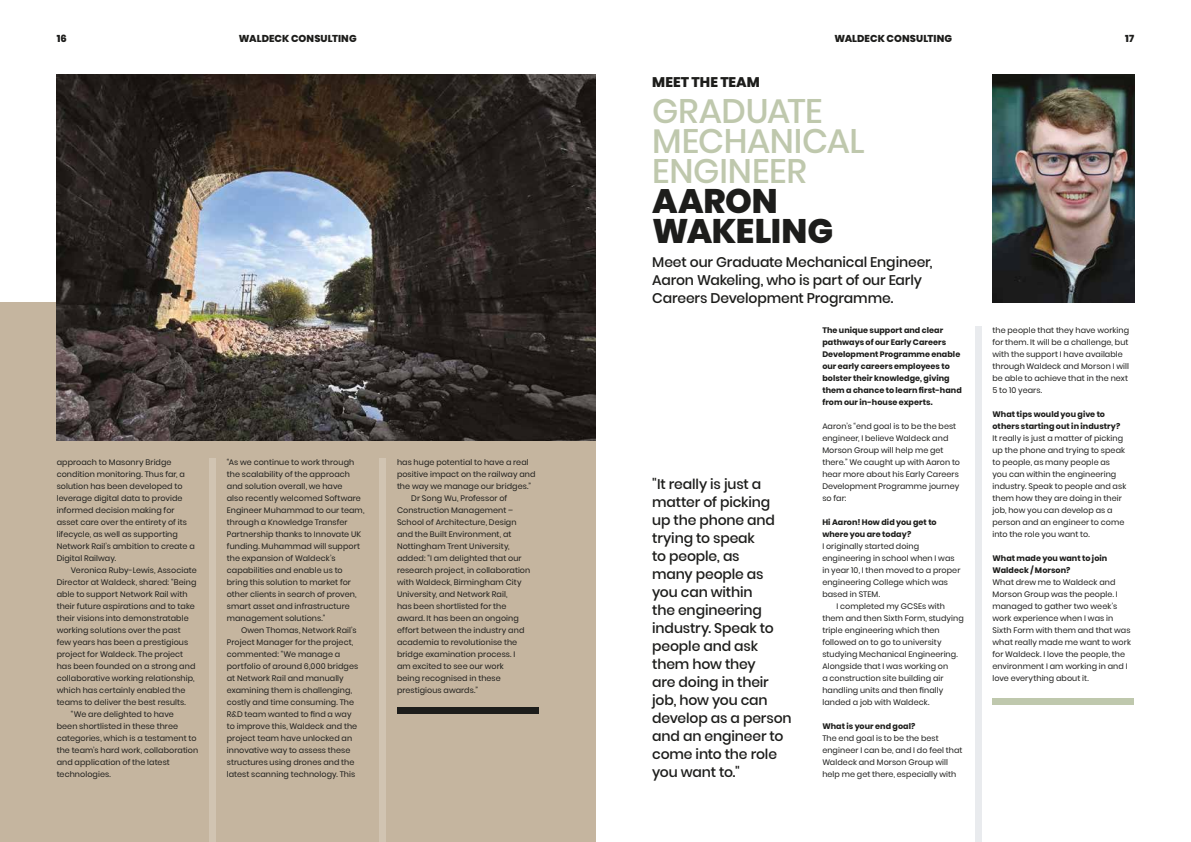
<style>
.page{position:relative;width:1191px;height:842px;background:#fff}
.page>*{position:absolute;margin:0;border:0;box-sizing:border-box;transform-origin:0 0}
.t1{font:500 34px/30px "Poppins";letter-spacing:-.01em;color:#bfc8ad}
.t2{font:800 34px/30px "Poppins";letter-spacing:-.01em;color:#1d1d1b}
.t3{font:500 14px/18px "Poppins";letter-spacing:-.01em;color:#1d1d1b}
.t4{font:800 14px "Poppins";color:#1d1d1b}
.t5{font:800 10px "Poppins";letter-spacing:.01em;color:#1d1d1b}
.t6{font:8px/12px "Poppins";letter-spacing:.01em;color:#1d1d1b}
.t7{font:700 8px/12px "Poppins";letter-spacing:.01em;color:#1d1d1b}
</style>
<div class="page">
<div style="left:0;top:303px;width:595px;height:539px;background:#c5b59f"></div>
<div style="left:397px;top:708px;width:142px;height:6px;background:#1d1d1b"></div>
<div style="left:380px;top:459px;width:6px;height:383px;background:#d1c4b2"></div>
<div style="left:210px;top:459px;width:6px;height:383px;background:#d1c4b2"></div>
<img style="left:57px;top:74px;width:538px;height:366px">
<div style="left:975px;top:327px;width:6px;height:515px;background:#e9ebee"></div>
<div style="left:992px;top:699px;width:142px;height:6px;background:#bfc8ad"></div>
<img style="left:992px;top:75px;width:142px;height:228px">
<p class="t5" style="left:57px;top:33px;width:12px">16</p>
<p class="t5" style="left:239px;top:33px;width:119px">WALDECK CONSULTING</p>
<p class="t5" style="left:834px;top:33px;width:119px">WALDECK CONSULTING</p>
<p class="t5" style="left:1125px;top:33px;width:10px">17</p>
<h2 class="t4" style="left:652px;top:74px;width:109px">MEET THE TEAM</h2>
<p class="t6" style="left:57px;top:456px;width:139px">approach to Masonry Bridge condition monitoring. Thus far, a solution has been developed to leverage digital data to provide informed decision making for asset care over the entirety of its lifecycle, as well as supporting<br>Network Rail’s ambition to create a<br>Digital Railway.</p>
<p class="t6" style="left:71px;top:564px;width:127px">Veronica Ruby-Lewis, Associate</p>
<p class="t6" style="left:57px;top:576px;width:141px">Director at Waldeck, shared: “Being</p>
<p class="t6" style="left:57px;top:588px;width:132px">able to support Network Rail with</p>
<p class="t6" style="left:57px;top:600px;width:140px">their future aspirations and to take</p>
<p class="t6" style="left:57px;top:612px;width:134px">their visions into demonstratable</p>
<p class="t6" style="left:57px;top:624px;width:125px">working solutions over the past</p>
<p class="t6" style="left:57px;top:636px;width:133px">few years has been a prestigious</p>
<p class="t6" style="left:57px;top:648px;width:128px">project for Waldeck. The project</p>
<p class="t6" style="left:57px;top:660px;width:140px">has been founded on a strong and</p>
<p class="t6" style="left:57px;top:672px;width:139px">collaborative working relationship,</p>
<p class="t6" style="left:57px;top:684px;width:130px">which has certainly enabled the</p>
<p class="t6" style="left:57px;top:696px;width:131px">teams to deliver the best results.</p>
<p class="t6" style="left:71px;top:708px;width:104px">“We are delighted to have</p>
<p class="t6" style="left:57px;top:720px;width:123px">been shortlisted in these three</p>
<p class="t6" style="left:57px;top:732px;width:141px">categories, which is a testament to</p>
<p class="t6" style="left:57px;top:744px;width:143px">the team’s hard work, collaboration</p>
<p class="t6" style="left:57px;top:756px;width:115px">and application of the latest</p>
<p class="t6" style="left:57px;top:768px;width:56px">technologies.</p>
<p class="t6" style="left:227px;top:456px;width:139px">“As we continue to work through the scalability of the approach and solution overall, we have<br>also recently welcomed Software<br>Engineer Muhammad to our team, through a Knowledge Transfer<br>Partnership thanks to Innovate UK funding. Muhammad will support the expansion of Waldeck’s capabilities and enable us to bring this solution to market for other clients in search of proven, smart asset and infrastructure management solutions.”</p>
<p class="t6" style="left:227px;top:624px;width:133px;text-indent:14px">Owen Thomas, Network Rail’s<br>Project Manager for the project, commented: “We manage a portfolio of around 6,000 bridges at Network Rail and manually examining them is challenging, costly and time consuming. The<br>R&amp;D team wanted to find a way to improve this, Waldeck and the project team have unlocked an innovative way to assess these structures using drones and the latest scanning technology. This</p>
<p class="t6" style="left:397px;top:456px;width:133px">has huge potential to have a real</p>
<p class="t6" style="left:397px;top:468px;width:140px">positive impact on the railway and</p>
<p class="t6" style="left:397px;top:480px;width:135px">the way we manage our bridges.”</p>
<p class="t6" style="left:411px;top:492px;width:98px">Dr Song Wu, Professor of</p>
<p class="t6" style="left:397px;top:504px;width:118px">Construction Management –</p>
<p class="t6" style="left:397px;top:516px;width:121px">School of Architecture, Design</p>
<p class="t6" style="left:397px;top:528px;width:116px">and the Built Environment, at</p>
<p class="t6" style="left:397px;top:540px;width:114px">Nottingham Trent University,</p>
<p class="t6" style="left:397px;top:552px;width:126px">added: “I am delighted that our</p>
<p class="t6" style="left:397px;top:564px;width:135px">research project, in collaboration</p>
<p class="t6" style="left:397px;top:576px;width:126px">with Waldeck, Birmingham City</p>
<p class="t6" style="left:397px;top:588px;width:112px">University, and Network Rail,</p>
<p class="t6" style="left:397px;top:600px;width:111px">has been shortlisted for the</p>
<p class="t6" style="left:397px;top:612px;width:123px">award. It has been an ongoing</p>
<p class="t6" style="left:397px;top:624px;width:129px">effort between the industry and</p>
<p class="t6" style="left:397px;top:636px;width:122px">academia to revolutionise the</p>
<p class="t6" style="left:397px;top:648px;width:120px">bridge examination process. I</p>
<p class="t6" style="left:397px;top:660px;width:108px">am excited to see our work</p>
<p class="t6" style="left:397px;top:672px;width:105px">being recognised in these</p>
<p class="t6" style="left:397px;top:684px;width:82px">prestigious awards.”</p>
<h1 class="t1" style="left:652px;top:96px;width:214px">GRADUATE<br>MECHANICAL<br>ENGINEER</h1>
<h1 class="t2" style="left:652px;top:186px;width:182px">AARON<br>WAKELING</h1>
<h2 class="t3" style="left:652px;top:253px;width:282px">Meet our Graduate Mechanical Engineer,<br>Aaron Wakeling, who is part of our Early<br>Careers Development Programme.</h2>
<p class="t7" style="left:822px;top:324px;width:141px">The unique support and clear pathways of our Early Careers<br>Development Programme enable our early careers employees to bolster their knowledge, giving them a chance to learn first-hand from our in-house experts.</p>
<p class="t6" style="left:822px;top:420px;width:139px">Aaron’s “end goal is to be the best engineer, I believe Waldeck and<br>Morson Group will help me get there.” We caught up with Aaron to hear more about his Early Careers<br>Development Programme journey so far:</p>
<p class="t7" style="left:822px;top:516px;width:116px">Hi Aaron! How did you get to where you are today?</p>
<p class="t6" style="left:822px;top:540px;width:98px">I originally started doing</p>
<p class="t6" style="left:822px;top:552px;width:134px">engineering in school when I was</p>
<p class="t6" style="left:822px;top:564px;width:140px">in year 10, I then moved to a proper</p>
<p class="t6" style="left:822px;top:576px;width:127px">engineering College which was</p>
<p class="t6" style="left:822px;top:588px;width:59px">based in STEM.</p>
<p class="t6" style="left:836px;top:600px;width:110px">I completed my GCSEs with</p>
<p class="t6" style="left:822px;top:612px;width:143px">them and then Sixth Form, studying</p>
<p class="t6" style="left:822px;top:624px;width:119px">triple engineering which then</p>
<p class="t6" style="left:822px;top:636px;width:121px">followed on to go to university</p>
<p class="t6" style="left:822px;top:648px;width:137px">studying Mechanical Engineering.</p>
<p class="t6" style="left:822px;top:660px;width:127px">Alongside that I was working on</p>
<p class="t6" style="left:822px;top:672px;width:123px">a construction site building air</p>
<p class="t6" style="left:822px;top:684px;width:123px">handling units and then finally</p>
<p class="t6" style="left:822px;top:696px;width:109px">landed a job with Waldeck.</p>
<p class="t7" style="left:822px;top:720px;width:94px">What is your end goal?</p>
<p class="t6" style="left:822px;top:732px;width:142px">The end goal is to be the best engineer I can be, and I do feel that<br>Waldeck and Morson Group will help me get there, especially with</p>
<p class="t3" style="left:652px;top:475px;width:141px">"It really is just a matter of picking up the phone and trying to speak<br>to people, as<br>many people as you can within<br>the engineering industry. Speak to people and ask them how they<br>are doing in their job, how you can develop as a person and an engineer to come into the role you want to."</p>
<p class="t6" style="left:992px;top:324px;width:138px">the people that they have working for them. It will be a challenge, but with the support I have available through Waldeck and Morson I will be able to achieve that in the next<br>5 to 10 years.</p>
<p class="t7" style="left:992px;top:408px;width:129px">What tips would you give to others starting out in industry?</p>
<p class="t6" style="left:992px;top:432px;width:135px">It really is just a matter of picking up the phone and trying to speak to people, as many people as you can within the engineering industry. Speak to people and ask them how they are doing in their job, how you can develop as a person and an engineer to come into the role you want to.</p>
<p class="t7" style="left:992px;top:552px;width:116px">What made you want to join<br>Waldeck / Morson?</p>
<p class="t6" style="left:992px;top:576px;width:140px">What drew me to Waldeck and<br>Morson Group was the people. I managed to gather two week’s work experience when I was in<br>Sixth Form with them and that was what really made me want to work for Waldeck. I love the people, the environment I am working in and I love everything about it.</p>
</div>
